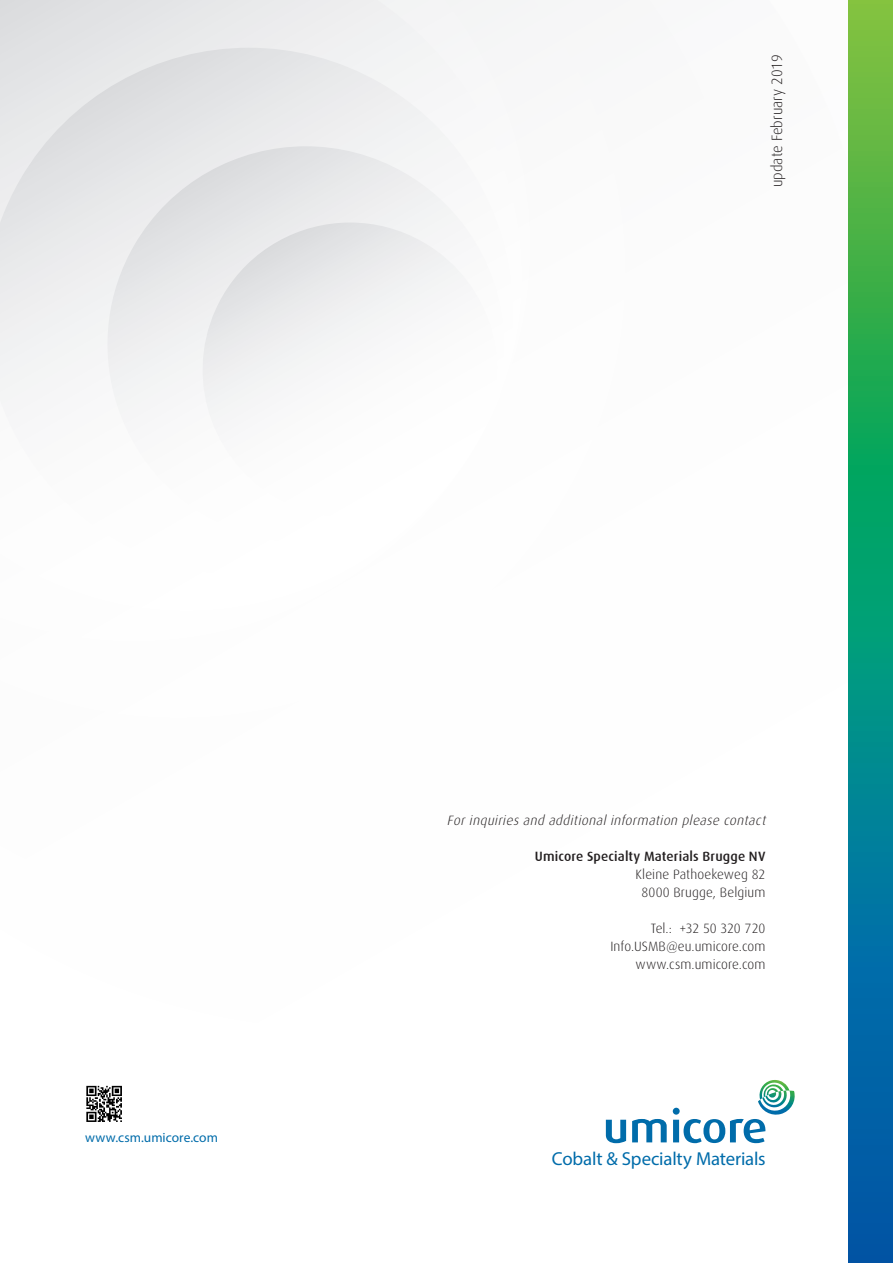
<style>
.page{position:relative;width:893px;height:1263px;background:#fff}
.page>*{position:absolute;margin:0;border:0;box-sizing:border-box;transform-origin:0 0}
.t1{font:18.75px "Myriad Pro";letter-spacing:-.01em;color:#006caa}
.t2{font:300 15px "Dax";color:#231f20}
.t3{font:300 13.5px/18px "Dax";letter-spacing:.005em;color:#231f20;text-align:center}
.t4{font:italic 300 13.5px "Dax";color:#231f20}
.t5{font:500 13.5px "Dax";letter-spacing:.01em;color:#231f20}
.t6{font:13.5px "Myriad Pro";letter-spacing:.005em;color:#006caa}
</style>
<div class="page">
<svg style="left:0;top:0;width:530px;height:48px"></svg>
<svg style="left:0;top:48px;width:452px;height:356px"></svg>
<svg style="left:79px;top:146px;width:379px;height:268px"></svg>
<svg style="left:182px;top:223px;width:281px;height:199px"></svg>
<svg style="left:606px;top:1080px;width:189px;height:63px"></svg>
<img style="left:86px;top:1086px;width:36px;height:36px">
<svg style="left:848px;top:0;width:45px;height:1263px;background:#1a9177"></svg>
<p class="t2" style="left:769px;top:187px;width:134px;rotate:-90deg">update February 2019</p>
<p class="t6" style="left:85px;top:1129px;width:134px">www.csm.umicore.com</p>
<p class="t4" style="left:447px;top:813px;width:323px">For inquiries and additional information please contact</p>
<p class="t5" style="left:535px;top:849px;width:232px">Umicore Specialty Materials Brugge NV</p>
<p class="t3" style="left:635px;top:865px;width:131px">Kleine Pathoekeweg 82<br>8000 Brugge, Belgium</p>
<p class="t3" style="left:610px;top:919px;width:157px;text-align:right">Tel.: +32 50 320 720<br>Info.USMB@eu.umicore.com www.csm.umicore.com</p>
<h1 class="t1" style="left:552px;top:1147px;width:215px">Cobalt &amp; Specialty Materials</h1>
</div>
